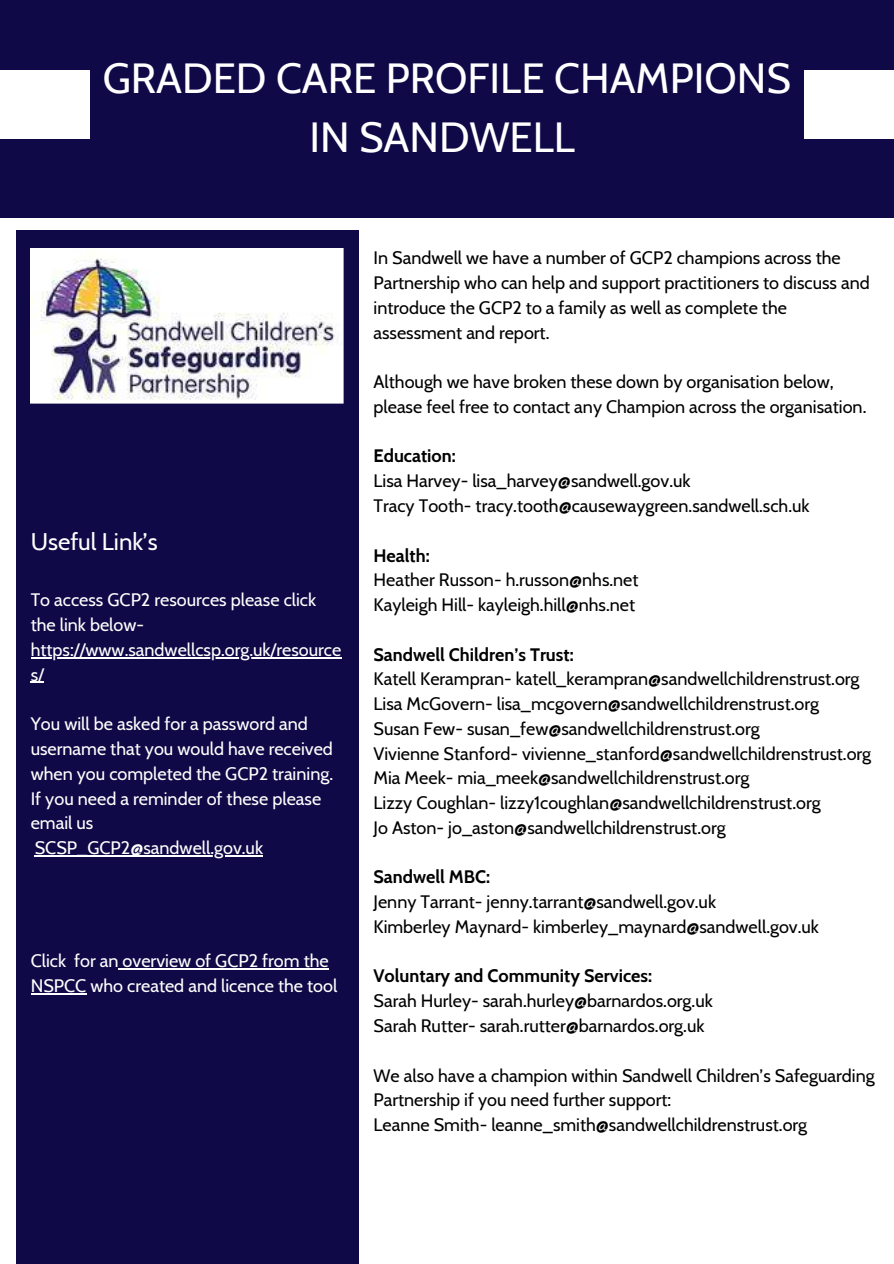
<style>
.page{position:relative;width:894px;height:1264px;background:#fff}
.page>*{position:absolute;margin:0;border:0;box-sizing:border-box;transform-origin:0 0}
.t1{font:42px/58.5px "Cabin";color:#fff;text-align:center}
.t2{font:24px "Cabin";color:#fff}
.t3{font:18px/24.8px "Cabin";color:#000}
.t4{font:18px/24.8px "Cabin";color:#fff}
.t5{font:700 18px "Cabin";color:#000}
</style>
<div class="page">
<div style="left:16px;top:230px;width:342px;height:1033px;background:#0f0a47"></div>
<div style="left:0;top:0;width:893px;height:217px;background:#0f0a47"></div>
<div style="left:804px;top:70px;width:89px;height:69px;background:#fff"></div>
<div style="left:0;top:70px;width:89px;height:69px;background:#fff"></div>
<img style="left:31px;top:248px;width:313px;height:156px">
<hr style="left:31px;top:657px;width:310px;height:1px;background:#fff">
<svg style="left:31px;top:682px;width:13px;height:1px"></svg>
<hr style="left:35px;top:855px;width:228px;height:1px;background:#fff">
<hr style="left:119px;top:968px;width:210px;height:1px;background:#fff">
<hr style="left:31px;top:993px;width:55px;height:1px;background:#fff">
<h1 class="t1" style="left:103px;top:49px;width:689px">GRADED CARE PROFILE CHAMPIONS<br>IN SANDWELL</h1>
<h2 class="t2" style="left:31px;top:527px;width:128px">Useful Link’s</h2>
<p class="t4" style="left:31px;top:587px;width:312px">To access GCP2 resources please click the link below&shy;https://www.sandwellcsp.org.uk/resource s/</p>
<p class="t4" style="left:31px;top:711px;width:304px">You will be asked for a password and username that you would have received when you completed the GCP2 training.<br>If you need a reminder of these please email us<br>SCSP_GCP2@sandwell.gov.uk</p>
<p class="t4" style="left:31px;top:948px;width:308px">Click for an overview of GCP2 from the<br>NSPCC who created and licence the tool</p>
<p class="t3" style="left:373px;top:245px;width:497px">In Sandwell we have a number of GCP2 champions across the Partnership who can help and support practitioners to discuss and introduce the GCP2 to a family as well as complete the assessment and report.</p>
<p class="t3" style="left:373px;top:369px;width:494px">Although we have broken these down by organisation below, please feel free to contact any Champion across the organisation.</p>
<p class="t5" style="left:373px;top:445px;width:84px">Education:</p>
<p class="t3" style="left:373px;top:468px;width:437px">Lisa Harvey- lisa_harvey@sandwell.gov.uk<br>Tracy Tooth- tracy.tooth@causewaygreen.sandwell.sch.uk</p>
<p class="t5" style="left:373px;top:544px;width:58px">Health:</p>
<p class="t3" style="left:373px;top:567px;width:266px">Heather Russon- h.russon@nhs.net<br>Kayleigh Hill- kayleigh.hill@nhs.net</p>
<p class="t5" style="left:373px;top:643px;width:202px">Sandwell Children’s Trust:</p>
<p class="t3" style="left:373px;top:666px;width:499px">Katell Kerampran- katell_kerampran@sandwellchildrenstrust.org Lisa McGovern- lisa_mcgovern@sandwellchildrenstrust.org<br>Susan Few- susan_few@sandwellchildrenstrust.org<br>Vivienne Stanford- vivienne_stanford@sandwellchildrenstrust.org Mia Meek- mia_meek@sandwellchildrenstrust.org<br>Lizzy Coughlan- lizzy1coughlan@sandwellchildrenstrust.org<br>Jo Aston- jo_aston@sandwellchildrenstrust.org</p>
<p class="t5" style="left:373px;top:866px;width:118px">Sandwell MBC:</p>
<p class="t3" style="left:373px;top:889px;width:447px">Jenny Tarrant- jenny.tarrant@sandwell.gov.uk<br>Kimberley Maynard- kimberley_maynard@sandwell.gov.uk</p>
<p class="t5" style="left:373px;top:965px;width:280px">Voluntary and Community Services:</p>
<p class="t3" style="left:373px;top:988px;width:341px">Sarah Hurley- sarah.hurley@barnardos.org.uk<br>Sarah Rutter- sarah.rutter@barnardos.org.uk</p>
<p class="t3" style="left:373px;top:1062px;width:502px">We also have a champion within Sandwell Children’s Safeguarding<br>Partnership if you need further support:<br>Leanne Smith- leanne_smith@sandwellchildrenstrust.org</p>
</div>
